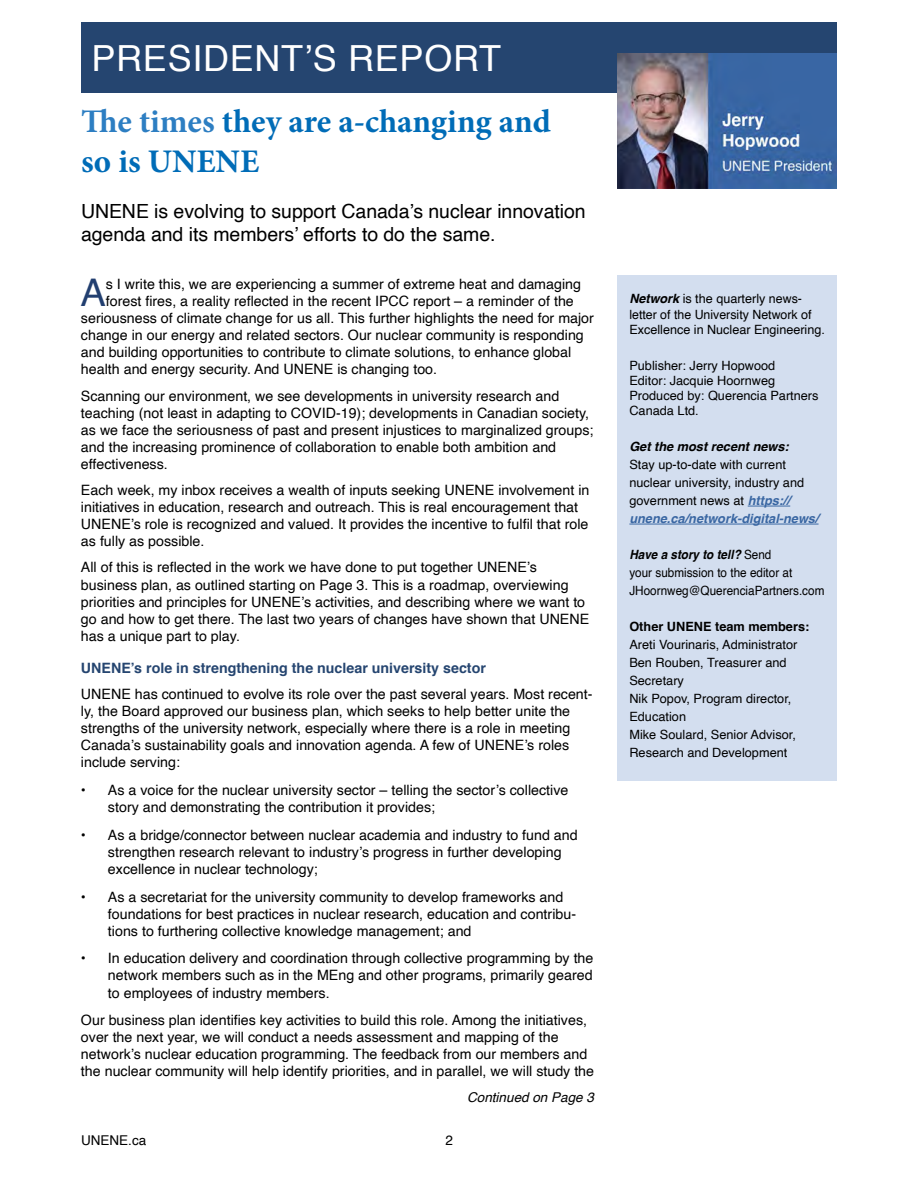
<style>
.page{position:relative;width:918px;height:1188px;background:#fff}
.page>*{position:absolute;margin:0;border:0;box-sizing:border-box;transform-origin:0 0}
.t1{font:38.1px "Helvetica";color:#223f70}
.t2{font:36px "Helvetica";letter-spacing:.02em;color:#fff}
.t3{font:700 33px/39.6px "Minion Pro";color:#006cb7}
.t4{font:19.5px/23.4px "Helvetica";letter-spacing:-.005em;color:#000}
.t5{font:14.25px/17.1px "Helvetica";color:#000}
.t6{font:700 14.25px "Helvetica";color:#254570}
.t7{font:italic 13.5px "Helvetica";color:#000}
.t8{font:13.5px "Helvetica";color:#000}
.t9{font:12.75px/18px "Helvetica";color:#000}
.t10{font:12.75px/18px "Helvetica";color:#000;scale:.92 1}
.t11{font:700 12.75px "Helvetica";color:#000}
.t12{font:italic 700 12.75px "Helvetica";color:#000}
.s1{color:#2d7ec2}
.s2{font-weight:700;font-style:italic}
.s3{font-weight:700;font-style:italic;color:#3a67a3}
</style>
<div class="page">
<div style="left:81px;top:23px;width:756px;height:70px;background:#254570"></div>
<div style="left:617px;top:276px;width:220px;height:505px;background:#d3deef"></div>
<hr style="left:748px;top:506px;width:42px;height:1px;background:#3a67a3">
<hr style="left:629px;top:524px;width:190px;height:1px;background:#3a67a3">
<img style="left:617px;top:53px;width:220px;height:135px">
<h2 class="t2" style="left:92px;top:31px;width:411px">PRESIDENT’S REPORT</h2>
<h3 class="t3" style="left:81px;top:101px;width:471px"><span class="s1">The times</span> they are a-changing and so is UNENE</h3>
<h3 class="t4" style="left:81px;top:200px;width:506px">UNENE is evolving to support Canada’s nuclear innovation agenda and its members’ efforts to do the same.</h3>
<h1 class="t1" style="left:80px;top:263px;width:27px">A</h1>
<p class="t5" style="left:106px;top:276px;width:477px">s I write this, we are experiencing a summer of extreme heat and damaging</p>
<p class="t5" style="left:106px;top:293px;width:470px">forest fires, a reality reflected in the recent IPCC report – a reminder of the</p>
<p class="t5" style="left:81px;top:310px;width:514px">seriousness of climate change for us all. This further highlights the need for major</p>
<p class="t5" style="left:81px;top:327px;width:504px">change in our energy and related sectors. Our nuclear community is responding</p>
<p class="t5" style="left:81px;top:344px;width:492px">and building opportunities to contribute to climate solutions, to enhance global</p>
<p class="t5" style="left:81px;top:361px;width:358px">health and energy security. And UNENE is changing too.</p>
<p class="t5" style="left:81px;top:387px;width:514px">Scanning our environment, we see developments in university research and teaching (not least in adapting to COVID-19); developments in Canadian society, as we face the seriousness of past and present injustices to marginalized groups; and the increasing prominence of collaboration to enable both ambition and effectiveness.</p>
<p class="t5" style="left:81px;top:482px;width:510px">Each week, my inbox receives a wealth of inputs seeking UNENE involvement in initiatives in education, research and outreach. This is real encouragement that UNENE’s role is recognized and valued. It provides the incentive to fulfil that role as fully as possible.</p>
<p class="t5" style="left:81px;top:559px;width:510px">All of this is reflected in the work we have done to put together UNENE’s business plan, as outlined starting on Page 3. This is a roadmap, overviewing priorities and principles for UNENE’s activities, and describing where we want to go and how to get there. The last two years of changes have shown that UNENE has a unique part to play.</p>
<p class="t6" style="left:81px;top:656px;width:406px">UNENE’s role in strengthening the nuclear university sector</p>
<p class="t5" style="left:81px;top:686px;width:513px">UNENE has continued to evolve its role over the past several years. Most recent&shy;ly, the Board approved our business plan, which seeks to help better unite the strengths of the university network, especially where there is a role in meeting Canada’s sustainability goals and innovation agenda. A few of UNENE’s roles include serving:</p>
<p class="t5" style="left:108px;top:782px;width:462px;text-indent:-27px">• As a voice for the nuclear university sector – telling the sector’s collective story and demonstrating the contribution it provides;</p>
<p class="t5" style="left:108px;top:827px;width:471px;text-indent:-27px">• As a bridge/connector between nuclear academia and industry to fund and strengthen research relevant to industry’s progress in further developing excellence in nuclear technology;</p>
<p class="t5" style="left:108px;top:888px;width:470px;text-indent:-27px">• As a secretariat for the university community to develop frameworks and foundations for best practices in nuclear research, education and contribu&shy;tions to furthering collective knowledge management; and</p>
<p class="t5" style="left:108px;top:950px;width:487px;text-align:justify;text-indent:-27px">• In education delivery and coordination through collective programming by the network members such as in the MEng and other programs, primarily geared to employees of industry members.</p>
<p class="t5" style="left:81px;top:1012px;width:515px">Our business plan identifies key activities to build this role. Among the initiatives, over the next year, we will conduct a needs assessment and mapping of the network’s nuclear education programming. The feedback from our members and the nuclear community will help identify priorities, and in parallel, we will study the</p>
<p class="t8" style="left:81px;top:1130px;width:67px">UNENE.ca</p>
<p class="t8" style="left:445px;top:1130px;width:9px">2</p>
<p class="t7" style="left:467px;top:1087px;width:128px">Continued on Page 3</p>
<p class="t9" style="left:629px;top:292px;width:197px;line-height:15.3px"><span class="s2">Network</span> is the quarterly news&shy;letter of the University Network of<br>Excellence in Nuclear Engineering.</p>
<p class="t9" style="left:629px;top:358px;width:191px;line-height:15px">Publisher: Jerry Hopwood<br>Editor: Jacquie Hoornweg<br>Produced by: Querencia Partners<br>Canada Ltd.</p>
<p class="t12" style="left:629px;top:436px;width:161px">Get the most recent news:</p>
<p class="t9" style="left:629px;top:456px;width:191px">Stay up-to-date with current nuclear university, industry and government news at <span class="s3">https:// unene.ca/network-digital-news/</span></p>
<p class="t10" style="left:629px;top:546px;width:214px"><span class="s2">Have a story to tell?</span> Send<br>your submission to the editor at<br>JHoornweg@QuerenciaPartners.com</p>
<p class="t11" style="left:629px;top:616px;width:181px">Other UNENE team members:</p>
<p class="t9" style="left:629px;top:636px;width:169px">Areti Vourinaris, Administrator<br>Ben Rouben, Treasurer and<br>Secretary<br>Nik Popov, Program director,<br>Education<br>Mike Soulard, Senior Advisor,<br>Research and Development</p>
</div>
